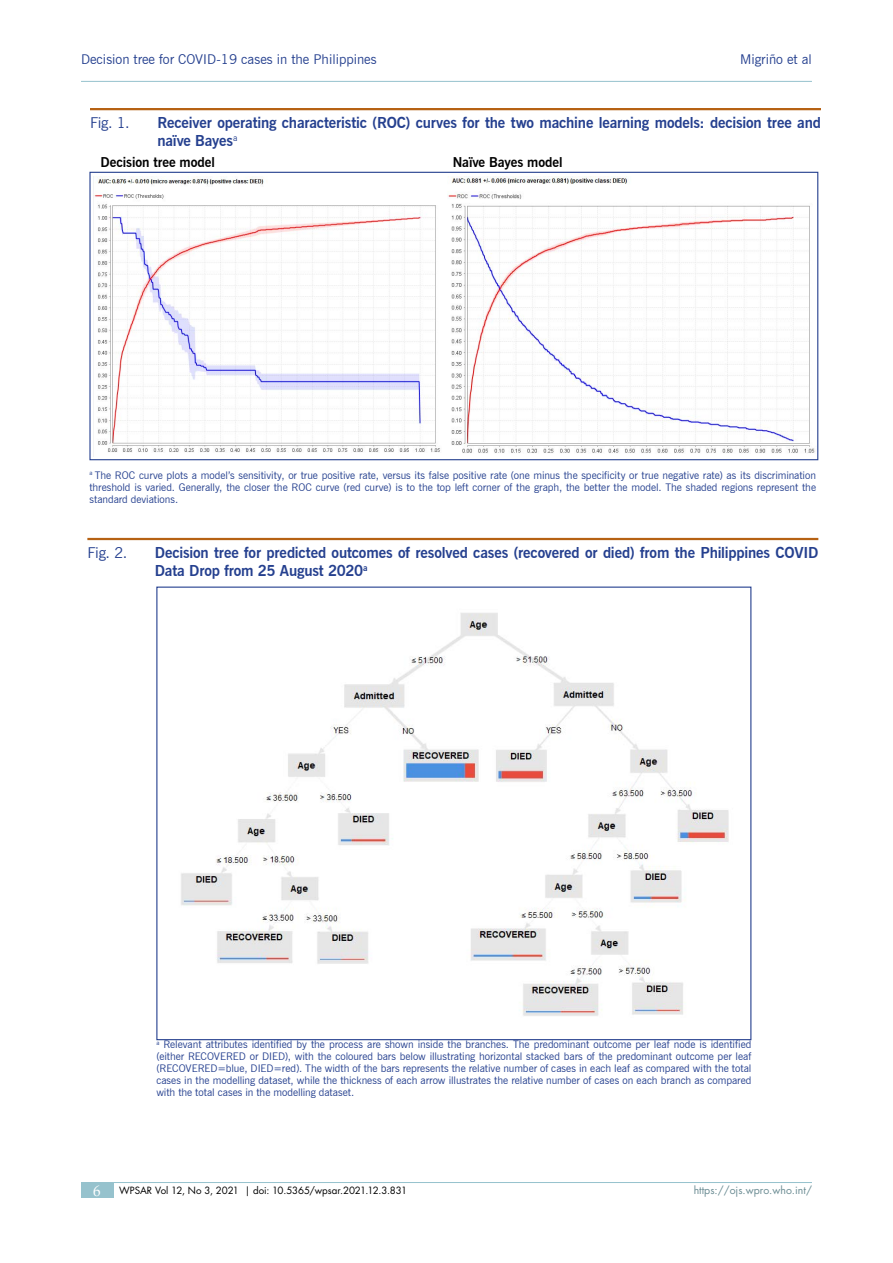
<style>
.page{position:relative;width:893px;height:1263px;background:#fff}
.page>*{position:absolute;margin:0;border:0;box-sizing:border-box;transform-origin:0 0}
.t1{font:700 15px/18px "News Gothic BT";letter-spacing:-.01em;color:#25408f}
.t2{font:15px "News Gothic BT";letter-spacing:-.015em;color:#25408f}
.t3{font:13.5px "News Gothic BT";color:#25408f}
.t4{font:700 13.5px "News Gothic BT";letter-spacing:-.005em;color:#000}
.t5{font:10.5px/12px "News Gothic BT";letter-spacing:-.005em;color:#25408f;text-align:justify}
.t6{font:10.5px "Futura LT";color:#6b8c93}
.t7{font:9.75px "Futura LT";letter-spacing:-.005em;color:#000}
.s1{font-family:"Palatino";font-size:15px;color:#fff}
</style>
<div class="page">
<hr style="left:81px;top:1182px;width:731px;height:1px;background:#96c2cd">
<div style="left:81px;top:1182px;width:32px;height:16px;background:#96c2cd"></div>
<hr style="left:81px;top:81px;width:731px;height:1px;background:#96c2cd">
<hr style="left:90px;top:108px;width:731px;height:2px;background:#b66113">
<img style="left:93px;top:177px;width:347px;height:279px">
<img style="left:448px;top:177px;width:367px;height:276px">
<hr style="left:87px;top:538px;width:731px;height:2px;background:#b66113">
<img style="left:181px;top:613px;width:548px;height:403px">
<p class="t3" style="left:81px;top:51px;width:297px">Decision tree for COVID-19 cases in the Philippines</p>
<p class="t3" style="left:740px;top:51px;width:73px">Migriño et al</p>
<h1 class="t2" style="left:90px;top:114px;width:41px">Fig. 1.</h1>
<h1 class="t1" style="left:158px;top:114px;width:665px">Receiver operating characteristic (ROC) curves for the two machine learning models: decision tree and naïve Bayes<sup>a</sup></h1>
<p class="t4" style="left:101px;top:154px;width:116px">Decision tree model</p>
<p class="t4" style="left:453px;top:154px;width:111px">Naïve Bayes model</p>
<p class="t5" style="left:89px;top:469px;width:728px"><sup>a</sup> The ROC curve plots a model’s sensitivity, or true positive rate, versus its false positive rate (one minus the specificity or true negative rate) as its discrimination threshold is varied. Generally, the closer the ROC curve (red curve) is to the top left corner of the graph, the better the model. The shaded regions represent the standard deviations.</p>
<h1 class="t2" style="left:87px;top:543px;width:41px">Fig. 2.</h1>
<h1 class="t1" style="left:155px;top:543px;width:665px">Decision tree for predicted outcomes of resolved cases (recovered or died) from the Philippines COVID<br>Data Drop from 25 August 2020<sup>a</sup></h1>
<p class="t5" style="left:156px;top:1038px;width:597px"><sup>a</sup> Relevant attributes identified by the process are shown inside the branches. The predominant outcome per leaf node is identified (either RECOVERED or DIED), with the coloured bars below illustrating horizontal stacked bars of the predominant outcome per leaf (RECOVERED=blue, DIED=red). The width of the bars represents the relative number of cases in each leaf as compared with the total cases in the modelling dataset, while the thickness of each arrow illustrates the relative number of cases on each branch as compared with the total cases in the modelling dataset.</p>
<p class="t7" style="left:93px;top:1184px;width:315px"><span class="s1">6</span> WPSAR Vol 12, No 3, 2021 | doi: 10.5365/wpsar.2021.12.3.831</p>
<p class="t6" style="left:694px;top:1184px;width:120px">https://ojs.wpro.who.int/</p>
</div>
